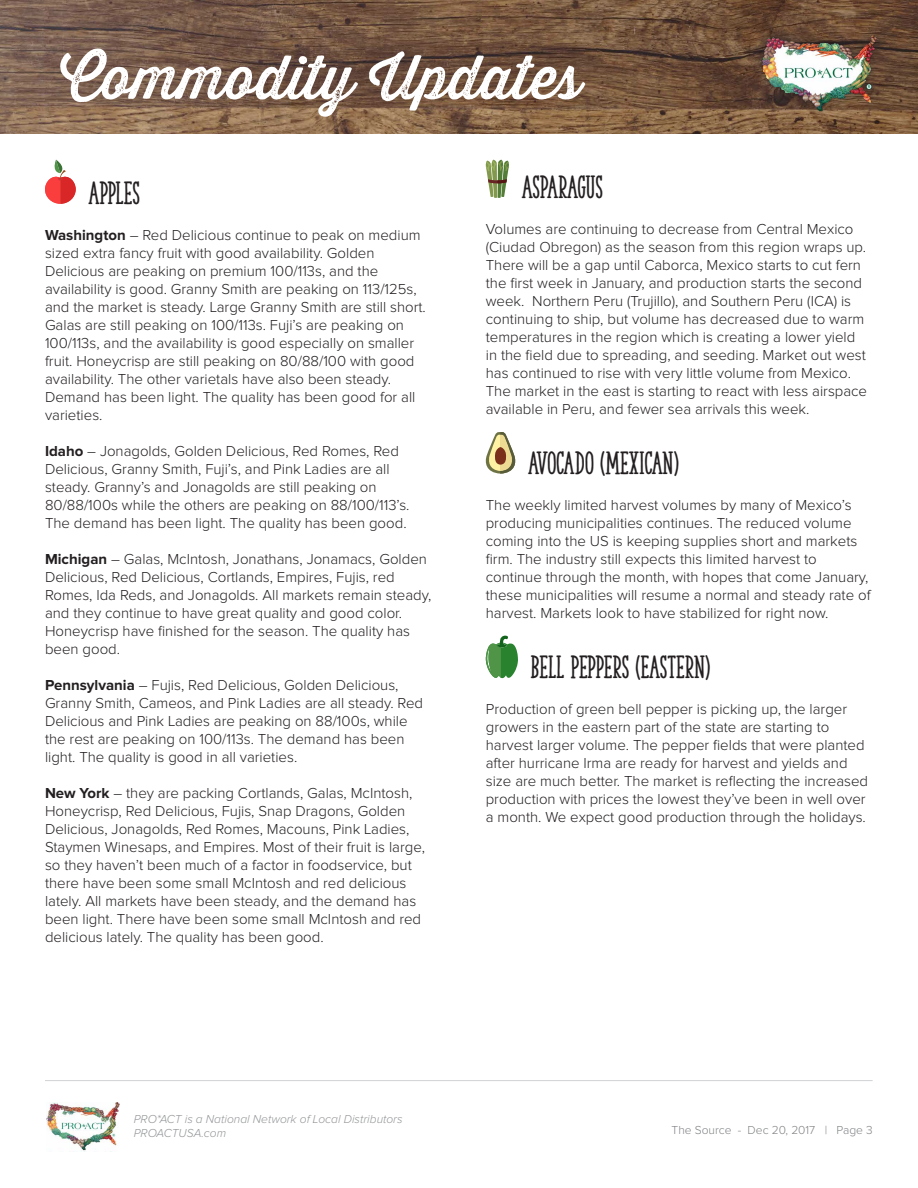
<style>
.page{position:relative;width:918px;height:1188px;background:#fff}
.page>*{position:absolute;margin:0;border:0;box-sizing:border-box;transform-origin:0 0}
.t1{font:60px "Thirsty Rough Reg One";color:#fff}
.t2{font:30px "The Serif Hand Extrablack";color:#231f20}
.t3{font:700 27px "Proxima Nova";color:#fff}
.t4{font:300 15px/18px "Proxima Nova";color:#231f20}
.t5{font:italic 300 12px/14.4px "Proxima Nova";color:#939598}
.t6{font:300 12px "Proxima Nova";color:#808285}
.s1{font-weight:700}
</style>
<div class="page">
<img style="left:46px;top:1102px;width:74px;height:49px">
<hr style="left:45px;top:1080px;width:828px;height:1px;background:#d1d2d4">
<img style="left:0;top:0;width:918px;height:134px">
<div style="left:752px;top:25px;width:133px;height:94px;background:#231f20;opacity:.6"></div>
<img style="left:761px;top:36px;width:115px;height:76px">
<svg style="left:45px;top:160px;width:31px;height:44px"></svg>
<svg style="left:486px;top:160px;width:23px;height:38px"></svg>
<svg style="left:485px;top:432px;width:31px;height:42px"></svg>
<svg style="left:486px;top:636px;width:32px;height:42px"></svg>
<h1 class="t1" style="left:60px;top:33px;width:523px">Commodity Updates</h1>
<h3 class="t3" style="left:216px;top:80px;width:161px">Dec 20, 2017</h3>
<h2 class="t2" style="left:89px;top:175px;width:53px">APPLES</h2>
<p class="t4" style="left:45px;top:226px;width:382px"><span class="s1">Washington</span> – Red Delicious continue to peak on medium sized extra fancy fruit with good availability. Golden Delicious are peaking on premium 100/113s, and the availability is good. Granny Smith are peaking on 113/125s, and the market is steady. Large Granny Smith are still short.<br>Galas are still peaking on 100/113s. Fuji’s are peaking on 100/113s, and the availability is good especially on smaller fruit. Honeycrisp are still peaking on 80/88/100 with good availability. The other varietals have also been steady.<br>Demand has been light. The quality has been good for all varieties.</p>
<p class="t4" style="left:45px;top:442px;width:366px"><span class="s1">Idaho</span> – Jonagolds, Golden Delicious, Red Romes, Red Delicious, Granny Smith, Fuji’s, and Pink Ladies are all steady. Granny’s and Jonagolds are still peaking on 80/88/100s while the others are peaking on 88/100/113’s.<br>The demand has been light. The quality has been good.</p>
<p class="t4" style="left:45px;top:550px;width:388px"><span class="s1">Michigan</span> – Galas, McIntosh, Jonathans, Jonamacs, Golden Delicious, Red Delicious, Cortlands, Empires, Fujis, red Romes, Ida Reds, and Jonagolds. All markets remain steady, and they continue to have great quality and good color.<br>Honeycrisp have finished for the season. The quality has been good.</p>
<p class="t4" style="left:45px;top:676px;width:380px"><span class="s1">Pennsylvania</span> – Fujis, Red Delicious, Golden Delicious, Granny Smith, Cameos, and Pink Ladies are all steady. Red Delicious and Pink Ladies are peaking on 88/100s, while the rest are peaking on 100/113s. The demand has been light. The quality is good in all varieties.</p>
<p class="t4" style="left:45px;top:784px;width:382px"><span class="s1">New York</span> – they are packing Cortlands, Galas, McIntosh, Honeycrisp, Red Delicious, Fujis, Snap Dragons, Golden Delicious, Jonagolds, Red Romes, Macouns, Pink Ladies, Staymen Winesaps, and Empires. Most of their fruit is large, so they haven’t been much of a factor in foodservice, but there have been some small McIntosh and red delicious lately. All markets have been steady, and the demand has been light. There have been some small McIntosh and red delicious lately. The quality has been good.</p>
<h2 class="t2" style="left:522px;top:169px;width:83px">ASPARAGUS</h2>
<p class="t4" style="left:486px;top:221px;width:383px">Volumes are continuing to decrease from Central Mexico (Ciudad Obregon) as the season from this region wraps up.<br>There will be a gap until Caborca, Mexico starts to cut fern the first week in January, and production starts the second week. Northern Peru (Trujillo), and Southern Peru (ICA) is continuing to ship, but volume has decreased due to warm temperatures in the region which is creating a lower yield in the field due to spreading, and seeding. Market out west has continued to rise with very little volume from Mexico.<br>The market in the east is starting to react with less airspace available in Peru, and fewer sea arrivals this week.</p>
<h2 class="t2" style="left:528px;top:445px;width:152px">AVOCADO (MEXICAN)</h2>
<p class="t4" style="left:486px;top:496px;width:386px">The weekly limited harvest volumes by many of Mexico’s producing municipalities continues. The reduced volume coming into the US is keeping supplies short and markets firm. The industry still expects this limited harvest to continue through the month, with hopes that come January, these municipalities will resume a normal and steady rate of harvest. Markets look to have stabilized for right now.</p>
<h2 class="t2" style="left:531px;top:649px;width:181px">BELL PEPPERS (EASTERN)</h2>
<p class="t4" style="left:486px;top:701px;width:384px">Production of green bell pepper is picking up, the larger growers in the eastern part of the state are starting to harvest larger volume. The pepper fields that were planted after hurricane Irma are ready for harvest and yields and size are much better. The market is reflecting the increased production with prices the lowest they’ve been in well over a month. We expect good production through the holidays.</p>
<p class="t5" style="left:134px;top:1112px;width:270px">PRO*ACT is a National Network of Local Distributors<br>PROACTUSA.com</p>
<p class="t6" style="left:672px;top:1124px;width:203px">The Source - Dec 20, 2017 | Page 3</p>
</div>
